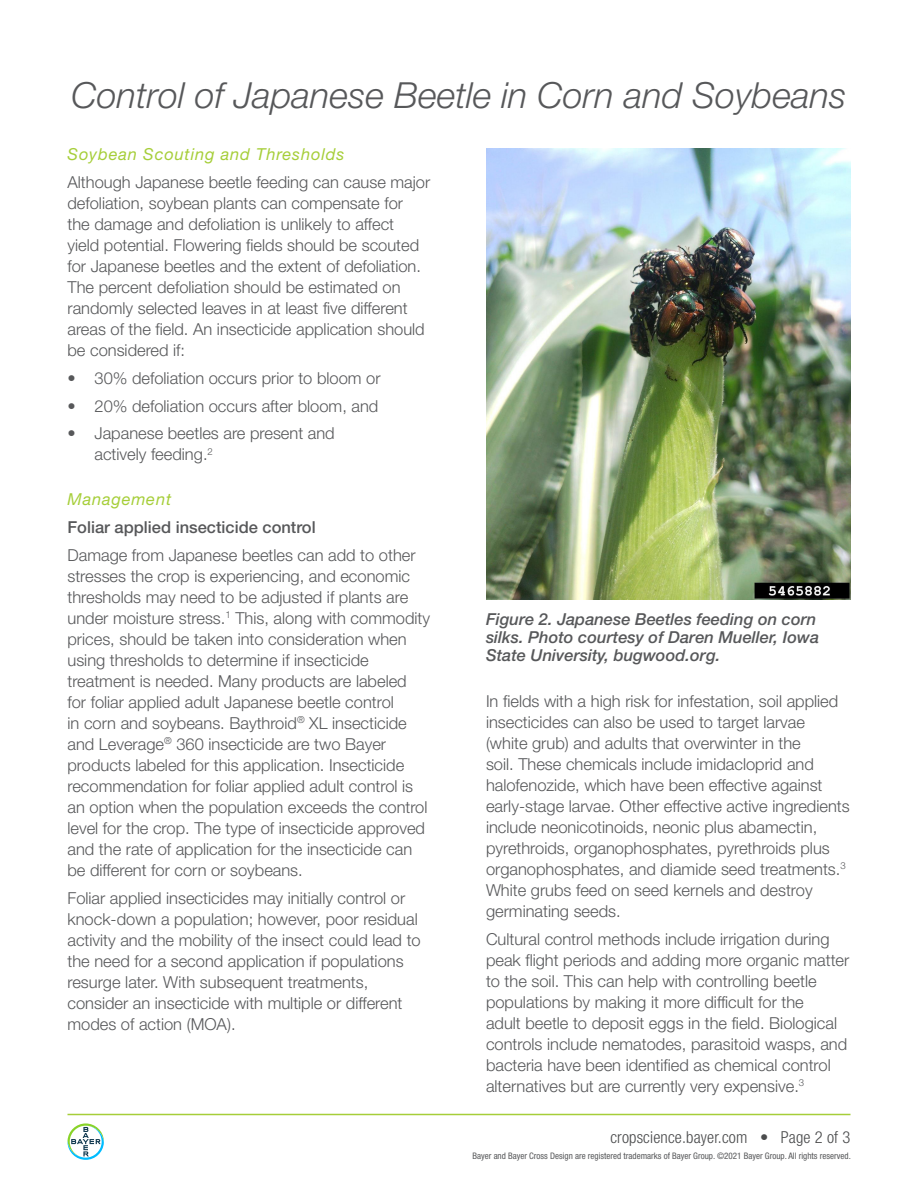
<style>
.page{position:relative;width:918px;height:1188px;background:#fff}
.page>*{position:absolute;margin:0;border:0;box-sizing:border-box;transform-origin:0 0}
.Title__Bayer{font:italic 300 36px "Helvetica Neue LT Pro";color:#57585a}
.Universal_Text{font:300 16.5px/21px "Helvetica Neue";color:#57585a}
.Universal_Caption{font:italic 500 16.5px/18px "Helvetica Neue LT Pro";color:#57585a}
.Subhead__Bayer{font:italic 16.5px "Helvetica Neue LT Pro";letter-spacing:.05em;color:#a6ce39}
.Universal_Text-2{font:500 16.5px "Helvetica Neue";color:#57585a}
.t1{font:300 condensed 16.5px "Helvetica Neue LT Std";letter-spacing:.01em;color:#4b4c4d}
.t2{font:condensed 9px "Helvetica Neue LT Std";color:#57585a}
</style>
<div class="page">
<svg style="left:68px;top:1123px;width:36px;height:37px"></svg>
<hr style="left:68px;top:1114px;width:782px;height:1px;background:#a6ce39">
<img style="left:486px;top:148px;width:364px;height:451px">
<p class="Title__Bayer" style="left:71px;top:74px;width:777px">Control of Japanese Beetle in Corn and Soybeans</p>
<p class="Subhead__Bayer" style="left:68px;top:144px;width:278px">Soybean Scouting and Thresholds</p>
<p class="Universal_Text" style="left:68px;top:171px;width:364px">Although Japanese beetle feeding can cause major defoliation, soybean plants can compensate for<br>the damage and defoliation is unlikely to affect<br>yield potential. Flowering fields should be scouted for Japanese beetles and the extent of defoliation.<br>The percent defoliation should be estimated on randomly selected leaves in at least five different areas of the field. An insecticide application should be considered if:</p>
<p class="Universal_Text" style="left:68px;top:367px;width:315px">• 30% defoliation occurs prior to bloom or</p>
<p class="Universal_Text" style="left:68px;top:395px;width:312px">• 20% defoliation occurs after bloom, and</p>
<p class="Universal_Text" style="left:94px;top:423px;width:242px;text-indent:-27px">• Japanese beetles are present and actively feeding.<sup>2</sup></p>
<p class="Subhead__Bayer" style="left:68px;top:489px;width:105px">Management</p>
<p class="Universal_Text-2" style="left:68px;top:517px;width:250px">Foliar applied insecticide control</p>
<p class="Universal_Text" style="left:68px;top:544px;width:364px">Damage from Japanese beetles can add to other stresses the crop is experiencing, and economic thresholds may need to be adjusted if plants are under moisture stress.<sup>1</sup> This, along with commodity prices, should be taken into consideration when using thresholds to determine if insecticide treatment is needed. Many products are labeled<br>for foliar applied adult Japanese beetle control<br>in corn and soybeans. Baythroid<sup>®</sup> XL insecticide and Leverage<sup>®</sup> 360 insecticide are two Bayer products labeled for this application. Insecticide recommendation for foliar applied adult control is an option when the population exceeds the control level for the crop. The type of insecticide approved and the rate of application for the insecticide can be different for corn or soybeans.</p>
<p class="Universal_Text" style="left:68px;top:887px;width:355px">Foliar applied insecticides may initially control or knock-down a population; however, poor residual activity and the mobility of the insect could lead to the need for a second application if populations resurge later. With subsequent treatments, consider an insecticide with multiple or different modes of action (MOA).</p>
<p class="Universal_Caption" style="left:486px;top:610px;width:335px">Figure 2. Japanese Beetles feeding on corn silks. Photo courtesy of Daren Mueller, Iowa<br>State University, bugwood.org.</p>
<p class="Universal_Text" style="left:486px;top:690px;width:365px">In fields with a high risk for infestation, soil applied insecticides can also be used to target larvae (white grub) and adults that overwinter in the<br>soil. These chemicals include imidacloprid and halofenozide, which have been effective against early-stage larvae. Other effective active ingredients include neonicotinoids, neonic plus abamectin, pyrethroids, organophosphates, pyrethroids plus organophosphates, and diamide seed treatments.<sup>3<br></sup>White grubs feed on seed kernels and destroy germinating seeds.</p>
<p class="Universal_Text" style="left:486px;top:928px;width:365px">Cultural control methods include irrigation during peak flight periods and adding more organic matter to the soil. This can help with controlling beetle populations by making it more difficult for the<br>adult beetle to deposit eggs in the field. Biological controls include nematodes, parasitoid wasps, and bacteria have been identified as chemical control alternatives but are currently very expensive.<sup>3</sup></p>
<p class="t1" style="left:610px;top:1128px;width:242px">cropscience.bayer.com • Page 2 of 3</p>
<p class="t2" style="left:473px;top:1150px;width:380px">Bayer and Bayer Cross Design are registered trademarks of Bayer Group. ©2021 Bayer Group. All rights reserved.</p>
</div>
